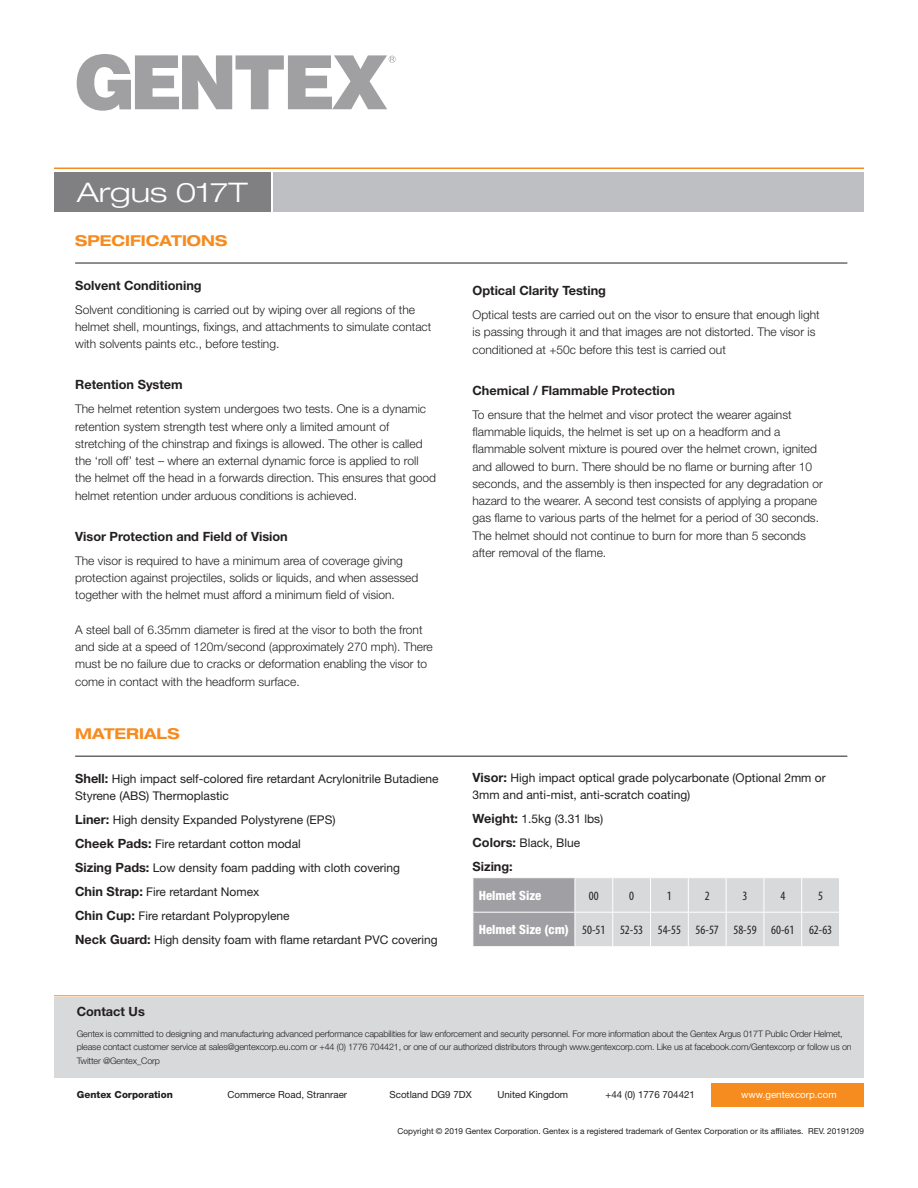
<style>
.page{position:relative;width:918px;height:1188px;background:#fff}
.page>*{position:absolute;margin:0;border:0;box-sizing:border-box;transform-origin:0 0}
.t1{font:300 expanded 27px "Helvetica Neue LT Std";color:#fff;scale:1.14 1}
.t2{font:700 expanded 15px "Helvetica Neue LT Std";color:#f68b1f}
.End_Notes{font:700 12.75px "Helvetica Neue LT Std";color:#231f20}
.Charts{font:condensed 12.75px "Myriad Pro";color:#231f20}
.Charts-2{font:800 condensed 12.75px "Helvetica Neue LT Std";color:#fff}
.Contact_Us_Copy{font:700 12.75px "Helvetica Neue LT Std";color:#231f20}
.Intro_Paragraph_Bull{font:300 12px/17.2px "Helvetica Neue LT Std";color:#231f20}
.End_Notes-2{font:12px/17.2px "Helvetica Neue LT Std";color:#231f20}
.t3{font:9.75px "Helvetica Neue LT Std";color:#231f20}
.t4{font:9.75px "Helvetica Neue LT Std";color:#fff}
.t5{font:800 9.75px "Helvetica Neue LT Std";color:#231f20}
.Contact_Us_Copy-2{font:300 9px/13.5px "Helvetica Neue LT Std";letter-spacing:-.02em;color:#231f20}
.t6{font:8.25px "Helvetica Neue LT Std";color:#231f20}
.s1{font-weight:700;font-size:12.75px}
</style>
<div class="page">
<svg style="left:77px;top:54px;width:319px;height:57px"></svg>
<div style="left:54px;top:172px;width:217px;height:39px;background:#808083"></div>
<div style="left:274px;top:172px;width:590px;height:39px;background:#bebfc2"></div>
<hr style="left:54px;top:168px;width:810px;height:1px;background:#f68b1f">
<hr style="left:75px;top:756px;width:772px;height:1px;background:#231f20">
<hr style="left:75px;top:263px;width:772px;height:1px;background:#231f20">
<svg style="left:473px;top:878px;width:366px;height:68px;background:#c8c9cb"></svg>
<hr style="left:575px;top:878px;width:1px;height:34px;background:#fff">
<hr style="left:575px;top:913px;width:1px;height:33px;background:#fff">
<hr style="left:473px;top:912px;width:102px;height:1px;background:#fff">
<hr style="left:575px;top:912px;width:38px;height:1px;background:#fff">
<hr style="left:613px;top:912px;width:38px;height:1px;background:#fff">
<hr style="left:651px;top:912px;width:37px;height:1px;background:#fff">
<hr style="left:688px;top:912px;width:38px;height:1px;background:#fff">
<hr style="left:726px;top:912px;width:38px;height:1px;background:#fff">
<hr style="left:764px;top:912px;width:38px;height:1px;background:#fff">
<hr style="left:802px;top:912px;width:38px;height:1px;background:#fff">
<hr style="left:612px;top:878px;width:1px;height:34px;background:#fff">
<hr style="left:612px;top:913px;width:1px;height:33px;background:#fff">
<hr style="left:650px;top:878px;width:1px;height:34px;background:#fff">
<hr style="left:650px;top:913px;width:1px;height:33px;background:#fff">
<hr style="left:688px;top:878px;width:1px;height:34px;background:#fff">
<hr style="left:688px;top:913px;width:1px;height:33px;background:#fff">
<hr style="left:726px;top:878px;width:1px;height:34px;background:#fff">
<hr style="left:726px;top:913px;width:1px;height:33px;background:#fff">
<hr style="left:764px;top:878px;width:1px;height:34px;background:#fff">
<hr style="left:801px;top:878px;width:1px;height:34px;background:#fff">
<hr style="left:764px;top:913px;width:1px;height:33px;background:#fff">
<hr style="left:801px;top:913px;width:1px;height:33px;background:#fff">
<div style="left:712px;top:1083px;width:152px;height:23px;background:#f68b1f"></div>
<div style="left:54px;top:998px;width:810px;height:80px;background:#d8d9da"></div>
<hr style="left:54px;top:995px;width:810px;height:1px;background:#f68b1f">
<p class="t1" style="left:77px;top:176px;width:152px">Argus 017T</p>
<p class="t2" style="left:75px;top:231px;width:154px">SPECIFICATIONS</p>
<p class="End_Notes" style="left:75px;top:277px;width:128px">Solvent Conditioning</p>
<p class="Intro_Paragraph_Bull" style="left:75px;top:301px;width:358px">Solvent conditioning is carried out by wiping over all regions of the helmet shell, mountings, fixings, and attachments to simulate contact with solvents paints etc., before testing.</p>
<p class="End_Notes" style="left:75px;top:377px;width:109px">Retention System</p>
<p class="Intro_Paragraph_Bull" style="left:75px;top:400px;width:362px">The helmet retention system undergoes two tests. One is a dynamic retention system strength test where only a limited amount of stretching of the chinstrap and fixings is allowed. The other is called the ‘roll off’ test – where an external dynamic force is applied to roll the helmet off the head in a forwards direction. This ensures that good helmet retention under arduous conditions is achieved.</p>
<p class="End_Notes" style="left:75px;top:528px;width:214px">Visor Protection and Field of Vision</p>
<p class="Intro_Paragraph_Bull" style="left:75px;top:552px;width:345px">The visor is required to have a minimum area of coverage giving protection against projectiles, solids or liquids, and when assessed together with the helmet must afford a minimum field of vision.</p>
<p class="Intro_Paragraph_Bull" style="left:75px;top:621px;width:359px">A steel ball of 6.35mm diameter is fired at the visor to both the front and side at a speed of 120m/second (approximately 270 mph). There must be no failure due to cracks or deformation enabling the visor to come in contact with the headform surface.</p>
<p class="t2" style="left:75px;top:725px;width:106px">MATERIALS</p>
<p class="End_Notes-2" style="left:75px;top:770px;width:365px"><span class="s1">Shell:</span> High impact self-colored fire retardant Acrylonitrile Butadiene<br>Styrene (ABS) Thermoplastic</p>
<p class="End_Notes-2" style="left:75px;top:811px;width:262px"><span class="s1">Liner:</span> High density Expanded Polystyrene (EPS)</p>
<p class="End_Notes-2" style="left:75px;top:835px;width:227px"><span class="s1">Cheek Pads:</span> Fire retardant cotton modal</p>
<p class="End_Notes-2" style="left:75px;top:859px;width:326px"><span class="s1">Sizing Pads:</span> Low density foam padding with cloth covering</p>
<p class="End_Notes-2" style="left:75px;top:883px;width:186px"><span class="s1">Chin Strap:</span> Fire retardant Nomex</p>
<p class="End_Notes-2" style="left:75px;top:907px;width:216px"><span class="s1">Chin Cup:</span> Fire retardant Polypropylene</p>
<p class="End_Notes-2" style="left:75px;top:931px;width:364px"><span class="s1">Neck Guard:</span> High density foam with flame retardant PVC covering</p>
<p class="End_Notes" style="left:472px;top:283px;width:135px">Optical Clarity Testing</p>
<p class="Intro_Paragraph_Bull" style="left:472px;top:306px;width:349px">Optical tests are carried out on the visor to ensure that enough light is passing through it and that images are not distorted. The visor is conditioned at +50c before this test is carried out</p>
<p class="End_Notes" style="left:472px;top:382px;width:204px">Chemical / Flammable Protection</p>
<p class="Intro_Paragraph_Bull" style="left:472px;top:406px;width:352px">To ensure that the helmet and visor protect the wearer against flammable liquids, the helmet is set up on a headform and a flammable solvent mixture is poured over the helmet crown, ignited and allowed to burn. There should be no flame or burning after 10 seconds, and the assembly is then inspected for any degradation or hazard to the wearer. A second test consists of applying a propane gas flame to various parts of the helmet for a period of 30 seconds.<br>The helmet should not continue to burn for more than 5 seconds after removal of the flame.</p>
<p class="End_Notes-2" style="left:472px;top:769px;width:355px"><span class="s1">Visor:</span> High impact optical grade polycarbonate (Optional 2mm or<br>3mm and anti-mist, anti-scratch coating)</p>
<p class="End_Notes-2" style="left:472px;top:810px;width:132px"><span class="s1">Weight:</span> 1.5kg (3.31 lbs)</p>
<p class="End_Notes-2" style="left:472px;top:834px;width:109px"><span class="s1">Colors:</span> Black, Blue</p>
<p class="End_Notes" style="left:472px;top:859px;width:42px">Sizing:</p>
<p class="Charts-2" style="left:479px;top:887px;width:64px">Helmet Size</p>
<p class="Charts" style="left:589px;top:888px;width:11px">00</p>
<p class="Charts" style="left:629px;top:888px;width:6px">0</p>
<p class="Charts" style="left:667px;top:888px;width:6px">1</p>
<p class="Charts" style="left:705px;top:888px;width:6px">2</p>
<p class="Charts" style="left:743px;top:888px;width:6px">3</p>
<p class="Charts" style="left:780px;top:888px;width:6px">4</p>
<p class="Charts" style="left:818px;top:888px;width:6px">5</p>
<p class="Charts-2" style="left:479px;top:922px;width:92px">Helmet Size (cm)</p>
<p class="Charts" style="left:582px;top:922px;width:25px">50-51</p>
<p class="Charts" style="left:620px;top:922px;width:25px">52-53</p>
<p class="Charts" style="left:658px;top:922px;width:25px">54-55</p>
<p class="Charts" style="left:696px;top:922px;width:25px">56-57</p>
<p class="Charts" style="left:733px;top:922px;width:25px">58-59</p>
<p class="Charts" style="left:771px;top:922px;width:25px">60-61</p>
<p class="Charts" style="left:809px;top:922px;width:25px">62-63</p>
<p class="Contact_Us_Copy" style="left:77px;top:1004px;width:70px">Contact Us</p>
<p class="Contact_Us_Copy-2" style="left:77px;top:1027px;width:777px">Gentex is committed to designing and manufacturing advanced performance capabilities for law enforcement and security personnel. For more information about the Gentex Argus 017T Public Order Helmet, please contact customer service at sales@gentexcorp.eu.com or +44 (0) 1776 704421, or one of our authorized distributors through www.gentexcorp.com. Like us at facebook.com/Gentexcorp or follow us on<br>Twitter @Gentex_Corp</p>
<p class="t5" style="left:77px;top:1089px;width:98px">Gentex Corporation</p>
<p class="t6" style="left:397px;top:1126px;width:468px">Copyright © 2019 Gentex Corporation. Gentex is a registered trademark of Gentex Corporation or its affiliates. REV. 20191209</p>
<p class="t3" style="left:227px;top:1089px;width:121px">Commerce Road, Stranraer</p>
<p class="t3" style="left:389px;top:1089px;width:84px">Scotland DG9 7DX</p>
<p class="t3" style="left:497px;top:1089px;width:72px">United Kingdom</p>
<p class="t3" style="left:605px;top:1089px;width:91px">+44 (0) 1776 704421</p>
<p class="t4" style="left:741px;top:1089px;width:97px">www.gentexcorp.com</p>
</div>
